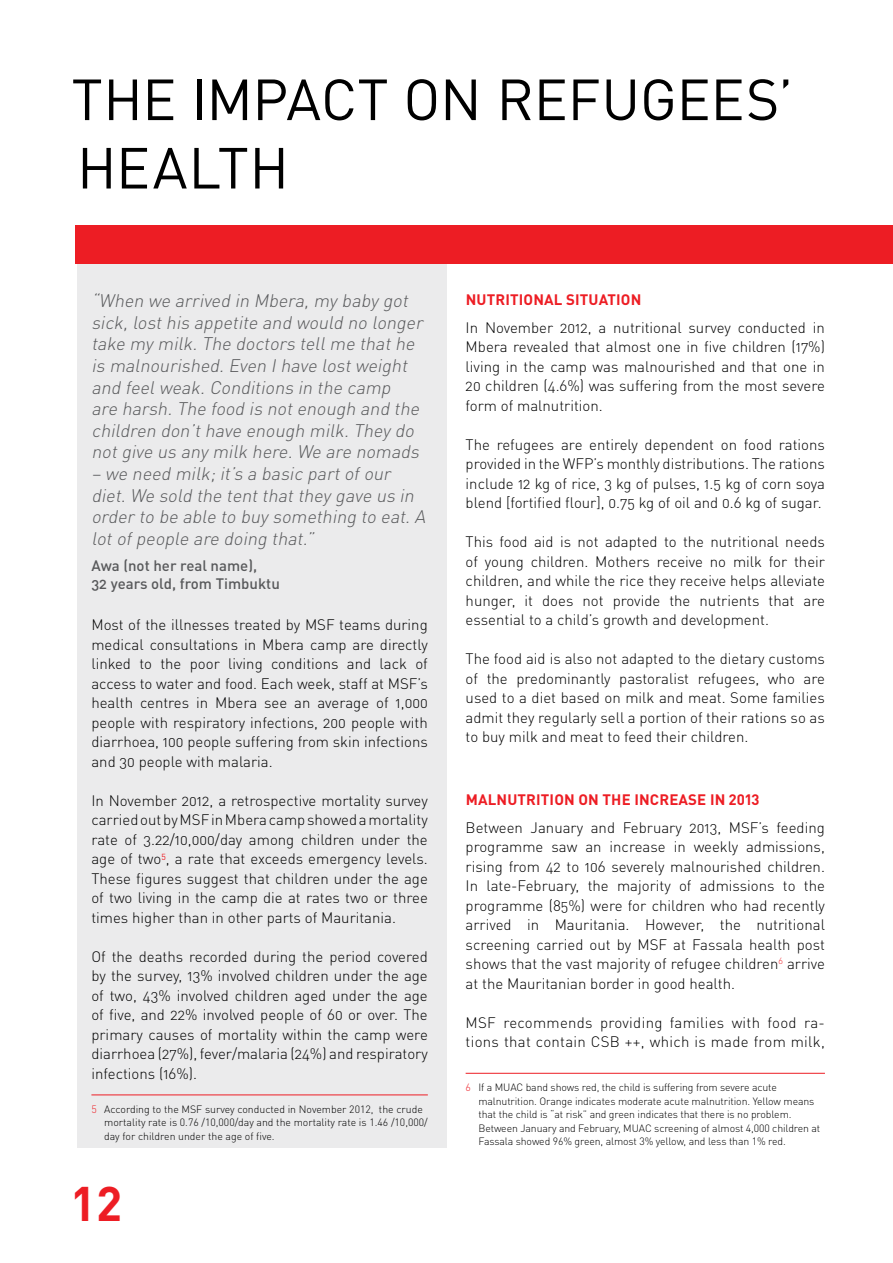
<style>
.page{position:relative;width:893px;height:1263px;background:#fff}
.page>*{position:absolute;margin:0;border:0;box-sizing:border-box;transform-origin:0 0}
.t1{font:57px/68.4px "DIN Pro";letter-spacing:-.005em;color:#000}
.t2{font:700 48px "DIN Pro";color:#ed1d24}
.t3{font:italic 300 18px/21.6px "DIN Pro";color:#58595b}
.t4{font:300 15px/19.5px "DIN Pro";color:#000;text-align:justify}
.t5{font:300 15px/19.5px "DIN Pro";letter-spacing:.02em;color:#000}
.t6{font:700 15px "DIN Pro";letter-spacing:.01em;color:#ed1d24}
.t7{font:500 15px/18px "DIN Pro";color:#58595b}
.t8{font:300 10.5px/13.5px "DIN Pro";letter-spacing:-.01em;color:#000}
.s1{color:#ed1d24}
</style>
<div class="page">
<div style="left:77px;top:264px;width:369px;height:884px;background:#ebebec"></div>
<div style="left:75px;top:225px;width:818px;height:39px;background:#ed1d24"></div>
<hr style="left:466px;top:1073px;width:359px;height:1px;background:#ed1d24">
<hr style="left:91px;top:1094px;width:337px;height:1px;background:#ed1d24">
<h1 class="t1" style="left:72px;top:60px;width:723px">THE IMPACT ON REFUGEES’<br>HEALTH</h1>
<p class="t3" style="left:91px;top:288px;width:337px">“When we arrived in Mbera,mybabygot sick,losthis appetite and would no longer take mymilk.The doctors tellme thathe is malnourished.Even Ihave lostweight and feelweak.Conditions in the camp are harsh.The food is notenough and the children don’thave enough milk.Theydo notgive us anymilk here.We are nomads</p>
<p class="t3" style="left:91px;top:461px;width:340px">– we need milk;it’s a basic partofour diet.We sold the tentthattheygave us in orderto be able to buysomething to eat.A lotofpeople are doing that.”</p>
<p class="t7" style="left:91px;top:555px;width:190px">Awa (not her real name),<br>32 years old, from Timbuktu</p>
<p class="t4" style="left:91px;top:614px;width:338px">Most of the illnesses treated by MSF teams during medical consultations in Mbera camp are directly linked to the poor living conditions and lack of access to water and food. Each week, staff at MSF’s health centres in Mbera see an average of 1,000 people with respiratory infections, 200 people with diarrhoea, 100 people suffering from skin infections and 30 people with malaria.</p>
<p class="t4" style="left:91px;top:789px;width:338px">In November 2012, a retrospective mortality survey carried out by MSF in Mbera camp showed a mortality rate of 3.22/10,000/day among children under the age of two<sup>5</sup>, a rate that exceeds emergency levels.<br>These figures suggest that children under the age of two living in the camp die at rates two or three times higher than in other parts of Mauritania.</p>
<p class="t4" style="left:91px;top:945px;width:338px">Of the deaths recorded during the period covered by the survey, 13% involved children under the age of two, 43% involved children aged under the age of five, and 22% involved people of 60 or over. The primary causes of mortality within the camp were diarrhoea (27%), fever/malaria (24%) and respiratory infections (16%).</p>
<p class="t8" style="left:104px;top:1101px;width:325px;text-indent:-13px"><span class="s1">5</span> According to the MSF survey conducted in November 2012, the crude mortality rate is 0.76 /10,000/day and the mortality rate is 1.46 /10,000/ day for children under the age of five.</p>
<h2 class="t2" style="left:70px;top:1163px;width:54px">12</h2>
<p class="t6" style="left:466px;top:287px;width:177px">N UTRITIONAL SITUATION</p>
<p class="t4" style="left:466px;top:316px;width:361px">In November 2012, a nutritional survey conducted in Mbera revealed that almost one in five children (17%) living in the camp was malnourished and that one in 20 children (4.6%) was suffering from the most severe form of malnutrition.</p>
<p class="t4" style="left:466px;top:433px;width:361px">The refugees are entirely dependent on food rations provided in the WFP’s monthly distributions. The rations include 12 kg of rice, 3 kg of pulses, 1.5 kg of corn soya blend [fortified flour], 0.75 kg of oil and 0.6 kg of sugar.</p>
<p class="t4" style="left:466px;top:531px;width:361px">This food aid is not adapted to the nutritional needs of young children. Mothers receive no milk for their children, and while the rice they receive helps alleviate hunger, it does not provide the nutrients that are essential to a child’s growth and development.</p>
<p class="t4" style="left:466px;top:648px;width:361px">The food aid is also not adapted to the dietary customs of the predominantly pastoralist refugees, who are used to a diet based on milk and meat. Some families admit they regularly sell a portion of their rations so as to buy milk and meat to feed their children.</p>
<p class="t6" style="left:466px;top:787px;width:295px">MALNUTRITION ON THE INCREASE IN 2013</p>
<p class="t4" style="left:466px;top:816px;width:361px">Between January and February 2013, MSF’s feeding programme saw an increase in weekly admissions, rising from 42 to 106 severely malnourished children.<br>In late-February, the majority of admissions to the programme (85%) were for children who had recently arrived in Mauritania. However, the nutritional screening carried out by MSF at Fassala health post shows that the vast majority of refugee children<sup>6</sup> arrive at the Mauritanian border in good health.</p>
<p class="t5" style="left:466px;top:1011px;width:361px">MSF recommends providing families with food ra&shy;tions that contain CSB ++, which is made from milk,</p>
<p class="t8" style="left:478px;top:1079px;width:343px;text-indent:-13px"><span class="s1">6</span> If a MUAC band shows red, the child is suffering from severe acute malnutrition. Orange indicates moderate acute malnutrition. Yellow means that the child is “at risk” and green indicates that there is no problem.<br>Between January and February, MUAC screening of almost 4,000 children at Fassala showed 96% green, almost 3% yellow, and less than 1% red.</p>
</div>
